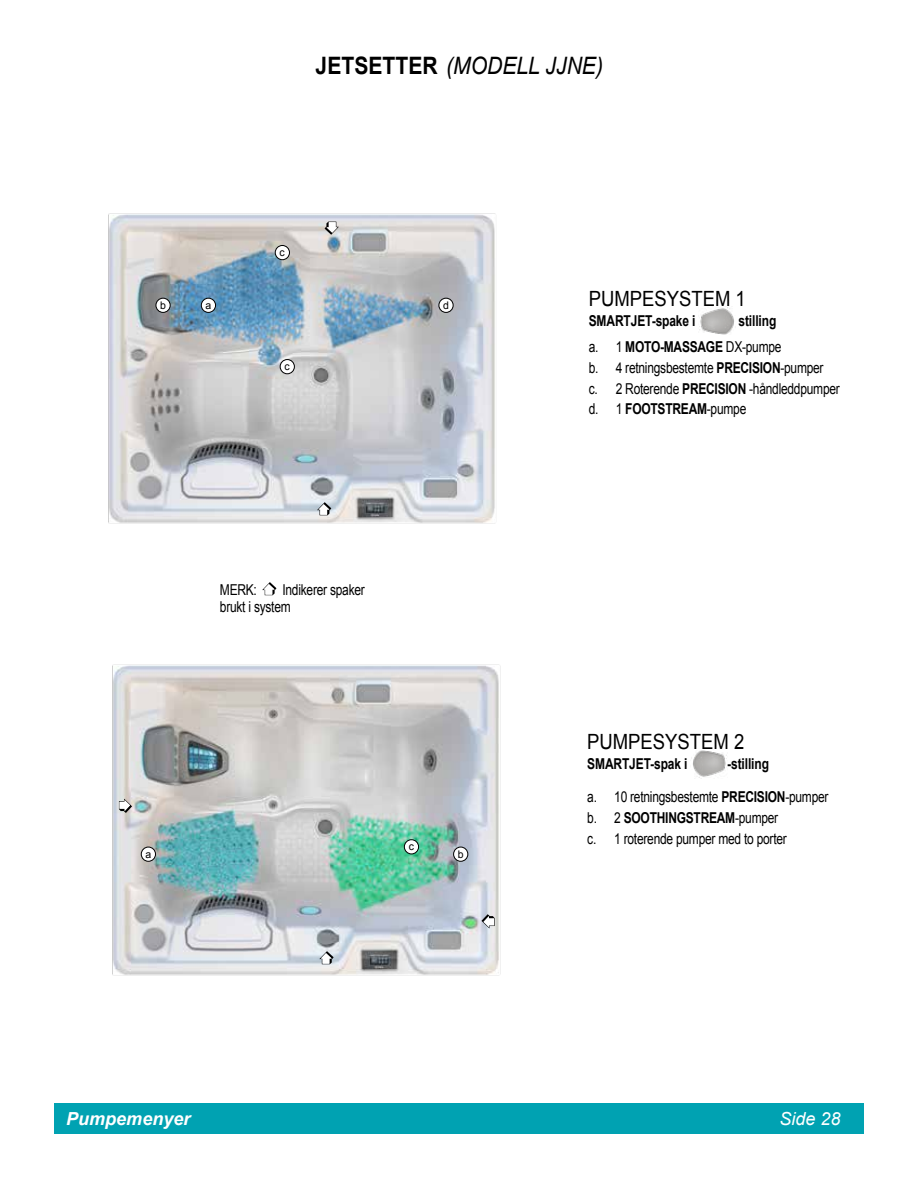
<style>
.page{position:relative;width:918px;height:1188px;background:#fff}
.page>*{position:absolute;margin:0;border:0;box-sizing:border-box;transform-origin:0 0}
.t1{font:italic 24px "Arial";color:#000;scale:.88 1}
.t2{font:21px "Arial";color:#000;scale:.88 1}
.t3{font:italic 700 18px "Arial";color:#fff}
.t4{font:italic 18px "Arial";color:#fff}
.t5{font:15px/20.9px "Arial";letter-spacing:-.02em;color:#000;scale:.8 1}
.t6{font:700 15px/26.1px "Arial";letter-spacing:-.01em;color:#000;scale:.8 1}
.t7{font:10.5px "Arial";color:#000}
.s1{font-weight:700;font-style:normal}
.s2{font-weight:400}
.s3{font-weight:700}
</style>
<div class="page">
<div style="left:54px;top:1103px;width:810px;height:31px;background:#00a2b2"></div>
<img style="left:112px;top:664px;width:389px;height:312px">
<img style="left:108px;top:213px;width:387px;height:311px">
<img style="left:691px;top:750px;width:36px;height:29px">
<img style="left:699px;top:307px;width:35px;height:28px">
<div style="left:201px;top:298px;width:15px;height:14px;background:#fff;border-radius:50%"></div>
<div style="left:201px;top:298px;width:15px;height:15px;border:1px solid #000;border-radius:50%"></div>
<div style="left:156px;top:298px;width:14px;height:14px;background:#fff;border-radius:50%"></div>
<div style="left:156px;top:298px;width:14px;height:15px;border:1px solid #000;border-radius:50%"></div>
<div style="left:280px;top:360px;width:14px;height:14px;background:#fff;border-radius:50%"></div>
<div style="left:280px;top:359px;width:15px;height:15px;border:1px solid #000;border-radius:50%"></div>
<div style="left:439px;top:298px;width:14px;height:14px;background:#fff;border-radius:50%"></div>
<div style="left:439px;top:298px;width:14px;height:15px;border:1px solid #000;border-radius:50%"></div>
<div style="left:141px;top:847px;width:15px;height:14px;background:#fff;border-radius:50%"></div>
<div style="left:141px;top:847px;width:15px;height:15px;border:1px solid #000;border-radius:50%"></div>
<div style="left:454px;top:847px;width:14px;height:14px;background:#fff;border-radius:50%"></div>
<div style="left:453px;top:847px;width:15px;height:15px;border:1px solid #000;border-radius:50%"></div>
<div style="left:404px;top:840px;width:15px;height:14px;background:#fff;border-radius:50%"></div>
<div style="left:404px;top:839px;width:15px;height:15px;border:1px solid #000;border-radius:50%"></div>
<svg style="left:317px;top:502px;width:14px;height:13px"></svg>
<div style="left:275px;top:245px;width:14px;height:15px;background:#fff;border-radius:50%"></div>
<div style="left:275px;top:245px;width:15px;height:15px;border:1px solid #000;border-radius:50%"></div>
<svg style="left:325px;top:222px;width:14px;height:13px"></svg>
<svg style="left:319px;top:951px;width:15px;height:13px"></svg>
<svg style="left:481px;top:914px;width:14px;height:15px"></svg>
<svg style="left:119px;top:799px;width:13px;height:14px"></svg>
<svg style="left:262px;top:582px;width:14px;height:13px"></svg>
<h1 class="t1" style="left:316px;top:51px;width:328px"><span class="s1">JETSETTER</span> (MODELL JJNE)</h1>
<p class="t7" style="left:160px;top:298px;width:7px">b</p>
<p class="t7" style="left:205px;top:298px;width:7px">a</p>
<p class="t7" style="left:280px;top:245px;width:7px">c</p>
<p class="t7" style="left:285px;top:360px;width:7px">c</p>
<p class="t7" style="left:443px;top:298px;width:7px">d</p>
<p class="t5" style="left:220px;top:582px;width:183px;line-height:16.5px;text-indent:63px">Indikerer spaker brukt i system</p>
<p class="t5" style="left:220px;top:580px;width:48px">MERK:</p>
<h2 class="t2" style="left:589px;top:284px;width:180px">PUMPESYSTEM 1</h2>
<p class="t6" style="left:589px;top:308px;width:135px">SMARTJET-spake i</p>
<p class="t6" style="left:589px;top:308px;width:243px;text-indent:150px">stilling <span class="s2">a. 1</span> MOTO-MASSAGE <span class="s2">DX-pumpe</span></p>
<p class="t5" style="left:589px;top:357px;width:315px">b. 4 retningsbestemte <span class="s3">PRECISION</span>-pumper<br>c. 2 Roterende <span class="s3">PRECISION</span> -håndleddpumper d. 1 <span class="s3">FOOTSTREAM</span>-pumpe</p>
<p class="t7" style="left:409px;top:840px;width:7px">c</p>
<p class="t7" style="left:145px;top:847px;width:7px">a</p>
<p class="t7" style="left:458px;top:847px;width:7px">b</p>
<h2 class="t2" style="left:587px;top:728px;width:180px">PUMPESYSTEM 2</h2>
<p class="t6" style="left:587px;top:751px;width:127px">SMARTJET-spak i</p>
<p class="t5" style="left:587px;top:748px;width:303px;line-height:32.8px;text-indent:140px"><span class="s3">-stilling<br></span>a. 10 retningsbestemte <span class="s3">PRECISION</span>-pumper</p>
<p class="t5" style="left:587px;top:807px;width:251px">b. 2 <span class="s3">SOOTHINGSTREAM</span>-pumper c. 1 roterende pumper med to porter</p>
<p class="t3" style="left:66px;top:1107px;width:126px">Pumpemenyer</p>
<p class="t4" style="left:779px;top:1107px;width:63px">Side 28</p>
</div>
